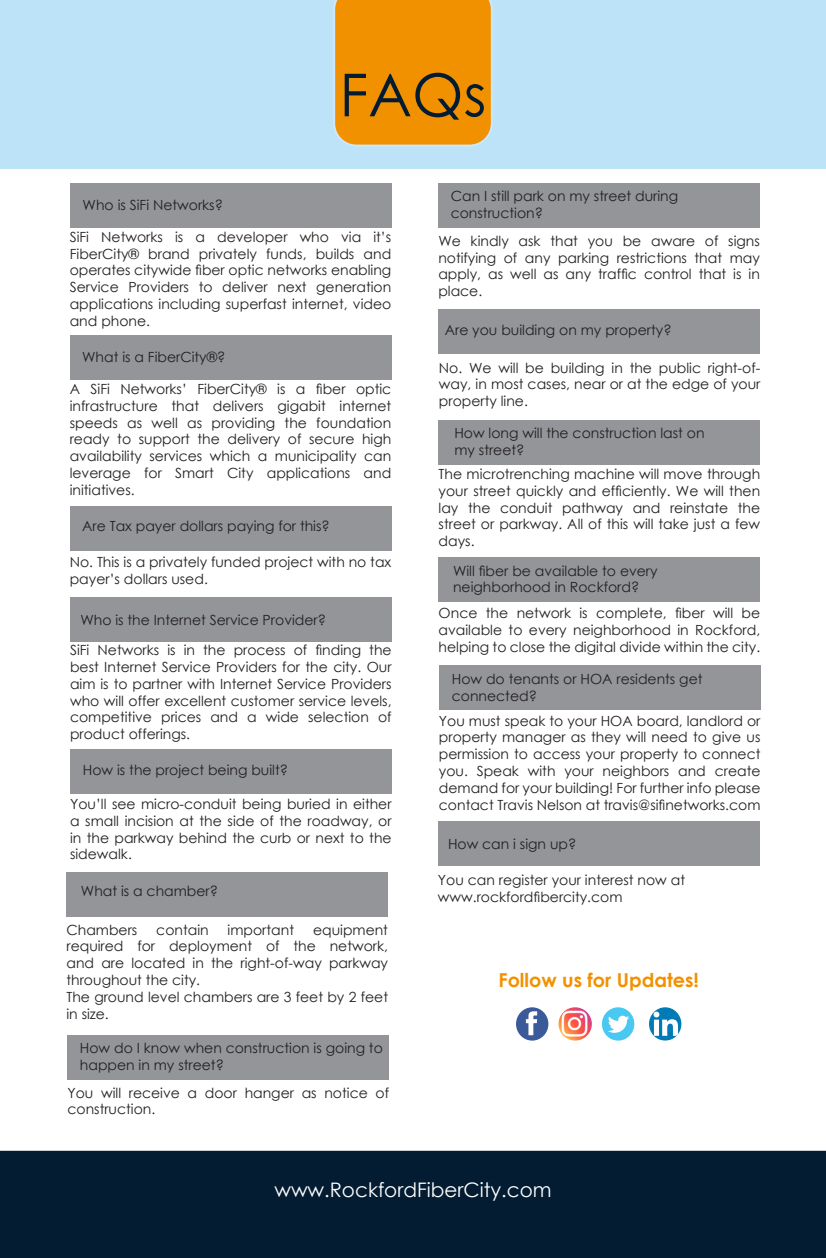
<style>
.page{position:relative;width:826px;height:1258px;background:#fff}
.page>*{position:absolute;margin:0;border:0;box-sizing:border-box;transform-origin:0 0}
.t1{font:59.2px "Century Gothic";color:#031c32}
.t2{font:20px "Century Gothic";color:#fff}
.t3{font:700 19.2px "Century Gothic";color:#f29100}
.t4{font:14px/16.8px "Century Gothic";color:#231f20;text-align:justify}
</style>
<div class="page">
<div style="left:0;top:0;width:826px;height:168px;background:#bce3f8"></div>
<div style="left:70px;top:183px;width:321px;height:45px;background:#939598"></div>
<div style="left:70px;top:597px;width:321px;height:44px;background:#939598"></div>
<div style="left:70px;top:335px;width:321px;height:45px;background:#939598"></div>
<div style="left:70px;top:749px;width:321px;height:44px;background:#939598"></div>
<div style="left:67px;top:1035px;width:322px;height:44px;background:#939598"></div>
<div style="left:0;top:1151px;width:826px;height:107px;background:#031c32"></div>
<div style="left:70px;top:506px;width:321px;height:45px;background:#939598"></div>
<div style="left:439px;top:420px;width:321px;height:45px;background:#939598"></div>
<div style="left:439px;top:557px;width:321px;height:45px;background:#939598"></div>
<div style="left:438px;top:821px;width:321px;height:45px;background:#939598"></div>
<div style="left:333px;top:0;width:160px;height:146px;background:#f29100"></div>
<div style="left:438px;top:183px;width:322px;height:45px;background:#939598"></div>
<div style="left:439px;top:665px;width:321px;height:45px;background:#939598"></div>
<svg style="left:516px;top:1007px;width:32px;height:34px"></svg>
<img style="left:558px;top:1007px;width:34px;height:34px;border-radius:17px">
<svg style="left:602px;top:1007px;width:32px;height:34px"></svg>
<svg style="left:649px;top:1007px;width:32px;height:34px"></svg>
<div style="left:438px;top:309px;width:322px;height:45px;background:#939598"></div>
<div style="left:66px;top:872px;width:322px;height:45px;background:#939598"></div>
<p class="t1" style="left:339px;top:54px;width:149px">FAQs</p>
<p class="t4" style="left:83px;top:196px;width:142px">Who is SiFi Networks?</p>
<p class="t4" style="left:70px;top:228px;width:323px">SiFi Networks is a developer who via it’s FiberCity® brand privately funds, builds and operates citywide fiber optic networks enabling Service Providers to deliver next generation applications including superfast internet, video and phone.</p>
<p class="t4" style="left:82px;top:348px;width:145px">What is a FiberCity®?</p>
<p class="t4" style="left:70px;top:380px;width:323px">A SiFi Networks’ FiberCity® is a fiber optic infrastructure that delivers gigabit internet speeds as well as providing the foundation ready to support the delivery of secure high availability services which a municipality can leverage for Smart City applications and initiatives.</p>
<p class="t4" style="left:82px;top:517px;width:249px">Are Tax payer dollars paying for this?</p>
<p class="t4" style="left:70px;top:553px;width:323px">No. This is a privately funded project with no tax payer’s dollars used.</p>
<p class="t4" style="left:80px;top:611px;width:247px">Who is the Internet Service Provider?</p>
<p class="t4" style="left:70px;top:642px;width:323px">SiFi Networks is in the process of finding the best Internet Service Providers for the city. Our aim is to partner with Internet Service Providers who will offer excellent customer service levels, competitive prices and a wide selection of product offerings.</p>
<p class="t4" style="left:83px;top:761px;width:207px">How is the project being built?</p>
<p class="t4" style="left:70px;top:795px;width:323px">You’ll see micro-conduit being buried in either a small incision at the side of the roadway, or in the parkway behind the curb or next to the sidewalk.</p>
<p class="t4" style="left:81px;top:883px;width:139px">What is a chamber?</p>
<p class="t4" style="left:66px;top:921px;width:72px">Chambers</p>
<p class="t4" style="left:156px;top:921px;width:54px">contain</p>
<p class="t4" style="left:228px;top:921px;width:68px">important</p>
<p class="t4" style="left:66px;top:921px;width:323px;text-indent:247px">equipment required for deployment of the network, and are located in the right-of-way parkway throughout the city.</p>
<p class="t4" style="left:66px;top:988px;width:323px">The ground level chambers are 3 feet by 2 feet in size.</p>
<p class="t4" style="left:80px;top:1040px;width:304px">How do I know when construction is going to happen in my street?</p>
<p class="t4" style="left:67px;top:1084px;width:323px">You will receive a door hanger as notice of construction.</p>
<p class="t4" style="left:451px;top:188px;width:229px">Can I still park on my street during construction?</p>
<p class="t4" style="left:438px;top:232px;width:323px">We kindly ask that you be aware of signs notifying of any parking restrictions that may apply, as well as any traffic control that is in place.</p>
<p class="t4" style="left:445px;top:321px;width:228px">Are you building on my property?</p>
<p class="t4" style="left:439px;top:359px;width:323px">No. We will be building in the public right-of&shy;way, in most cases, near or at the edge of your property line.</p>
<p class="t4" style="left:454px;top:425px;width:252px">How long will the construction last on my street?</p>
<p class="t4" style="left:439px;top:465px;width:323px">The microtrenching machine will move through your street quickly and efficiently. We will then lay the conduit pathway and reinstate the street or parkway. All of this will take just a few days.</p>
<p class="t4" style="left:453px;top:562px;width:206px">Will fiber be available to every</p>
<p class="t4" style="left:453px;top:579px;width:188px">neighborhood in Rockford?</p>
<p class="t4" style="left:439px;top:604px;width:323px">Once the network is complete, fiber will be available to every neighborhood in Rockford, helping to close the digital divide within the city.</p>
<p class="t4" style="left:452px;top:671px;width:252px">How do tenants or HOA residents get connected?</p>
<p class="t4" style="left:439px;top:712px;width:323px">You must speak to your HOA board, landlord or property manager as they will need to give us permission to access your property to connect you. Speak with your neighbors and create demand for your building! For further info please contact Travis Nelson at travis@sifinetworks.com</p>
<p class="t4" style="left:448px;top:836px;width:130px">How can i sign up?</p>
<p class="t4" style="left:438px;top:871px;width:249px">You can register your interest now at www.rockfordfibercity.com</p>
<p class="t3" style="left:498px;top:965px;width:202px">Follow us for Updates!</p>
<p class="t2" style="left:274px;top:1176px;width:279px">www.RockfordFiberCity.com</p>
</div>
